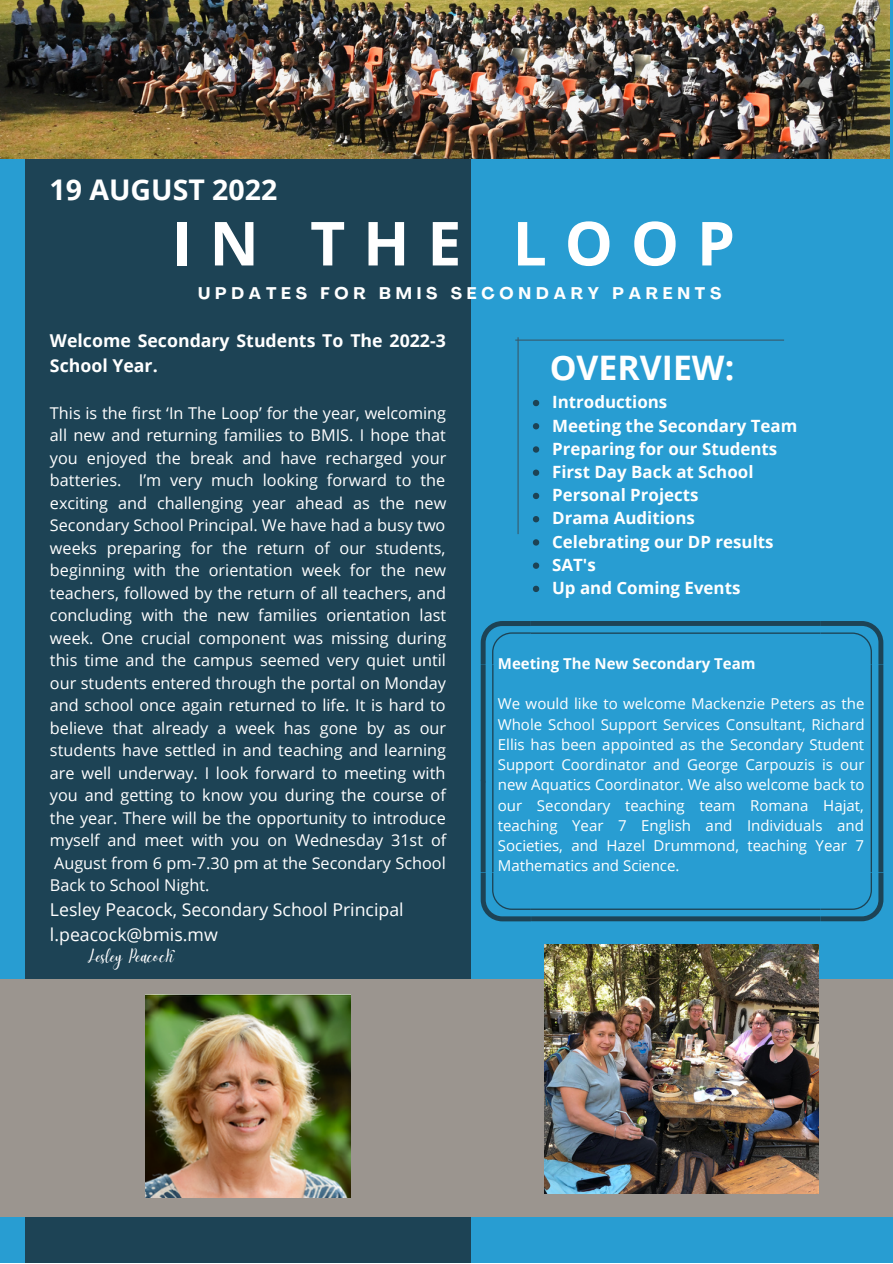
<style>
.page{position:relative;width:893px;height:1264px;background:#fff}
.page>*{position:absolute;margin:0;border:0;box-sizing:border-box;transform-origin:0 0}
.t1{font:700 60.75px "Open Sans";letter-spacing:.29em;color:#fff}
.t2{font:700 33.75px "Open Sans";color:#fff}
.t3{font:700 28.5px "Open Sans";color:#fff}
.t4{font:17.7px/24.8px "Open Sans";color:#fff}
.t5{font:700 17.7px/24.8px "Open Sans";color:#fff}
.t6{font:17.7px "Daydream";color:#fff}
.t7{font:700 16.95px/23.2px "Open Sans";color:#fff}
.t8{font:700 16.65px "Agrandir";letter-spacing:.29em;color:#fff}
.t9{font:16.2px/22.5px "Open Sans";color:#fff;text-align:justify}
.t10{font:15px/20.2px "Open Sans";color:#fff;text-align:justify}
.t11{font:700 15px "Open Sans";color:#fff}
</style>
<div class="page">
<div style="left:0;top:0;width:892px;height:1262px;background:#289dd2"></div>
<div style="left:25px;top:0;width:446px;height:1262px;background:#1d4355"></div>
<div style="left:0;top:979px;width:892px;height:237px;background:#9b958f"></div>
<img style="left:545px;top:944px;width:273px;height:249px">
<img style="left:145px;top:994px;width:206px;height:203px">
<svg style="left:480px;top:621px;width:403px;height:300px"></svg>
<svg style="left:533px;top:400px;width:6px;height:6px"></svg>
<svg style="left:533px;top:423px;width:6px;height:6px"></svg>
<svg style="left:533px;top:446px;width:6px;height:6px"></svg>
<svg style="left:533px;top:469px;width:6px;height:7px"></svg>
<svg style="left:533px;top:493px;width:6px;height:6px"></svg>
<svg style="left:533px;top:516px;width:6px;height:6px"></svg>
<svg style="left:533px;top:539px;width:6px;height:6px"></svg>
<svg style="left:533px;top:562px;width:6px;height:7px"></svg>
<svg style="left:533px;top:585px;width:6px;height:7px"></svg>
<hr style="left:515px;top:339px;width:269px;height:2px;background:#365b6d">
<hr style="left:517px;top:337px;width:1px;height:197px;background:#365b6d">
<img style="left:0;top:0;width:889px;height:158px">
<h3 class="t3" style="left:49px;top:170px;width:229px">19 AUGUST 2022</h3>
<h1 class="t1" style="left:172px;top:200px;width:565px">IN THE LOOP</h1>
<p class="t8" style="left:198px;top:287px;width:524px">UPDATES FOR BMIS SECONDARY PARENTS</p>
<p class="t5" style="left:50px;top:327px;width:397px">Welcome Secondary Students To The 2022-3<br>School Year.</p>
<p class="t9" style="left:50px;top:401px;width:398px">This is the first ‘In The Loop’ for the year, welcoming all new and returning families to BMIS. I hope that you enjoyed the break and have recharged your batteries. I’m very much looking forward to the exciting and challenging year ahead as the new Secondary School Principal. We have had a busy two weeks preparing for the return of our students, beginning with the orientation week for the new teachers, followed by the return of all teachers, and concluding with the new families orientation last week. One crucial component was missing during this time and the campus seemed very quiet until our students entered through the portal on Monday and school once again returned to life. It is hard to believe that already a week has gone by as our students have settled in and teaching and learning are well underway. I look forward to meeting with you and getting to know you during the course of the year. There will be the opportunity to introduce myself and meet with you on Wednesday 31st of August from 6 pm-7.30 pm at the Secondary School Back to School Night.</p>
<p class="t4" style="left:50px;top:896px;width:355px">Lesley Peacock, Secondary School Principal l.peacock@bmis.mw</p>
<p class="t6" style="left:88px;top:946px;width:88px">Lesley PeacocK</p>
<h2 class="t2" style="left:549px;top:344px;width:186px">OVERVIEW:</h2>
<p class="t7" style="left:552px;top:390px;width:247px">Introductions<br>Meeting the Secondary Team<br>Preparing for our Students<br>First Day Back at School<br>Personal Projects<br>Drama Auditions<br>Celebrating our DP results<br>SAT's<br>Up and Coming Events</p>
<p class="t11" style="left:498px;top:653px;width:259px">Meeting The New Secondary Team</p>
<p class="t10" style="left:498px;top:693px;width:368px">We would like to welcome Mackenzie Peters as the Whole School Support Services Consultant, Richard Ellis has been appointed as the Secondary Student Support Coordinator and George Carpouzis is our new Aquatics Coordinator. We also welcome back to our Secondary teaching team Romana Hajat, teaching Year 7 English and Individuals and Societies, and Hazel Drummond, teaching Year 7<br>Mathematics and Science.</p>
</div>
